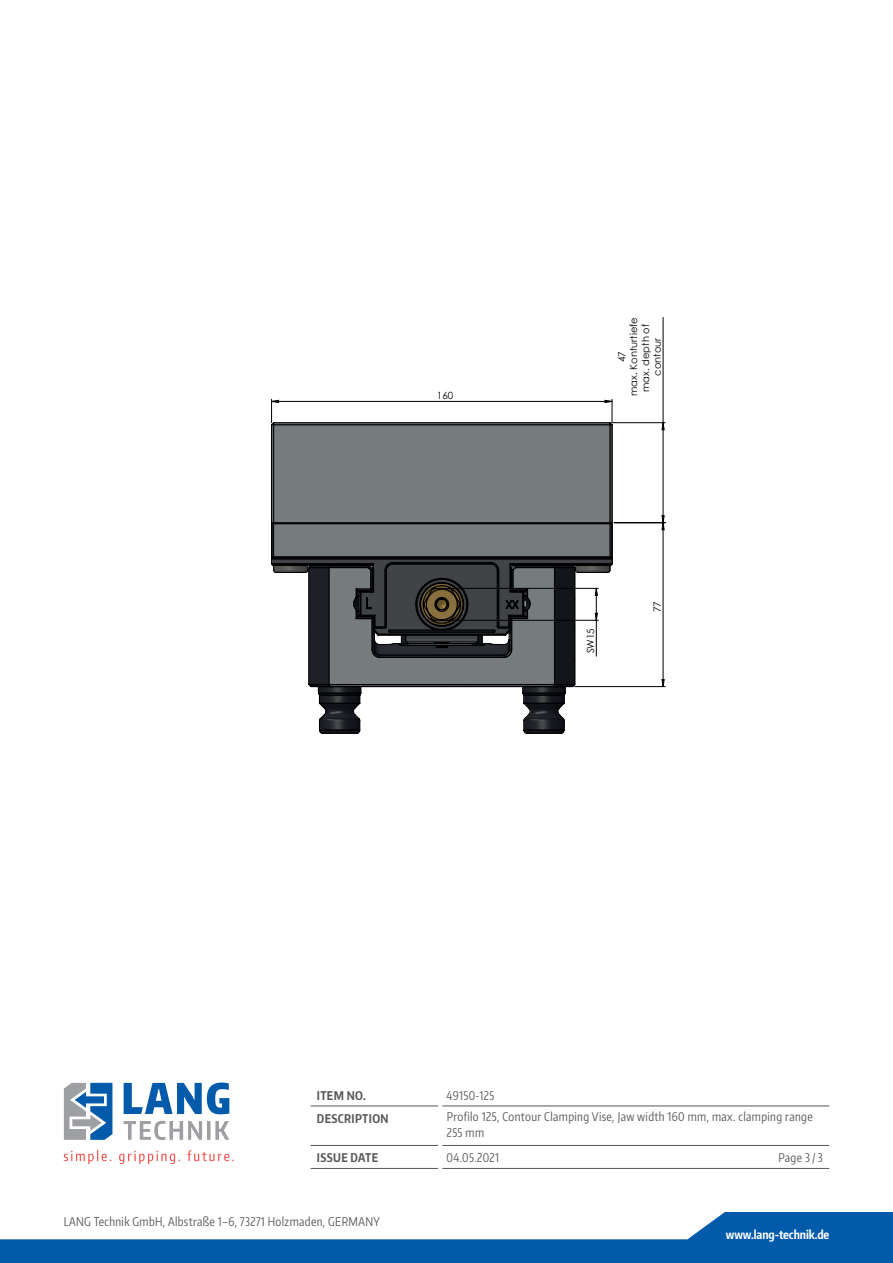
<style>
.page{position:relative;width:893px;height:1263px;background:#fff}
.page>*{position:absolute;margin:0;border:0;box-sizing:border-box;transform-origin:0 0}
.t1{font:12px/16.5px "Encode Sans Compressed";letter-spacing:.03em;color:#57585a}
.t2{font:700 12px "Encode Sans Compressed";letter-spacing:.03em;color:#57585a}
.t3{font:700 12px "Encode Sans Compressed";letter-spacing:-.01em;color:#fff}
.t4{font:9.9px/11.9px "Century Gothic";color:#000001;text-align:center}
</style>
<div class="page">
<svg style="left:0;top:1212px;width:893px;height:51px;fill:#015aaa"></svg>
<svg style="left:124px;top:1082px;width:105px;height:32px"></svg>
<svg style="left:124px;top:1121px;width:105px;height:19px"></svg>
<svg style="left:64px;top:1083px;width:48px;height:57px"></svg>
<svg style="left:64px;top:1150px;width:170px;height:14px"></svg>
<hr style="left:311px;top:1106px;width:127px;height:1px;background:#57585a">
<hr style="left:442px;top:1106px;width:387px;height:1px;background:#57585a">
<hr style="left:311px;top:1145px;width:127px;height:1px;background:#57585a">
<hr style="left:442px;top:1145px;width:387px;height:1px;background:#57585a">
<hr style="left:311px;top:1168px;width:127px;height:1px;background:#57585a">
<hr style="left:442px;top:1168px;width:387px;height:1px;background:#57585a">
<hr style="left:663px;top:317px;width:1px;height:106px;background:#000001">
<svg style="left:271px;top:399px;width:394px;height:288px"></svg>
<svg style="left:271px;top:422px;width:342px;height:312px"></svg>
<p class="t4" style="left:437px;top:390px;width:18px">160</p>
<p class="t4" style="left:616px;top:396px;width:80px;rotate:-90deg">47<br>max. Konturtiefe max. depth of contour</p>
<p class="t4" style="left:584px;top:653px;width:27px;rotate:-90deg">SW15</p>
<p class="t4" style="left:651px;top:612px;width:13px;rotate:-90deg">77</p>
<p class="t2" style="left:317px;top:1087px;width:51px">ITEM NO.</p>
<p class="t1" style="left:447px;top:1086px;width:49px">49150-125</p>
<p class="t2" style="left:317px;top:1110px;width:73px">DESCRIPTION</p>
<p class="t1" style="left:447px;top:1107px;width:367px">Profilo 125, Contour Clamping Vise, Jaw width 160 mm, max. clamping range<br>255 mm</p>
<p class="t2" style="left:317px;top:1150px;width:63px">ISSUE DATE</p>
<p class="t1" style="left:447px;top:1149px;width:54px">04.05.2021</p>
<p class="t1" style="left:778px;top:1149px;width:46px">Page 3 / 3</p>
<p class="t1" style="left:64px;top:1212px;width:318px">LANG Technik GmbH, Albstraße 1–6, 73271 Holzmaden, GERMANY</p>
<p class="t3" style="left:726px;top:1227px;width:105px">www.lang-technik.de</p>
</div>
